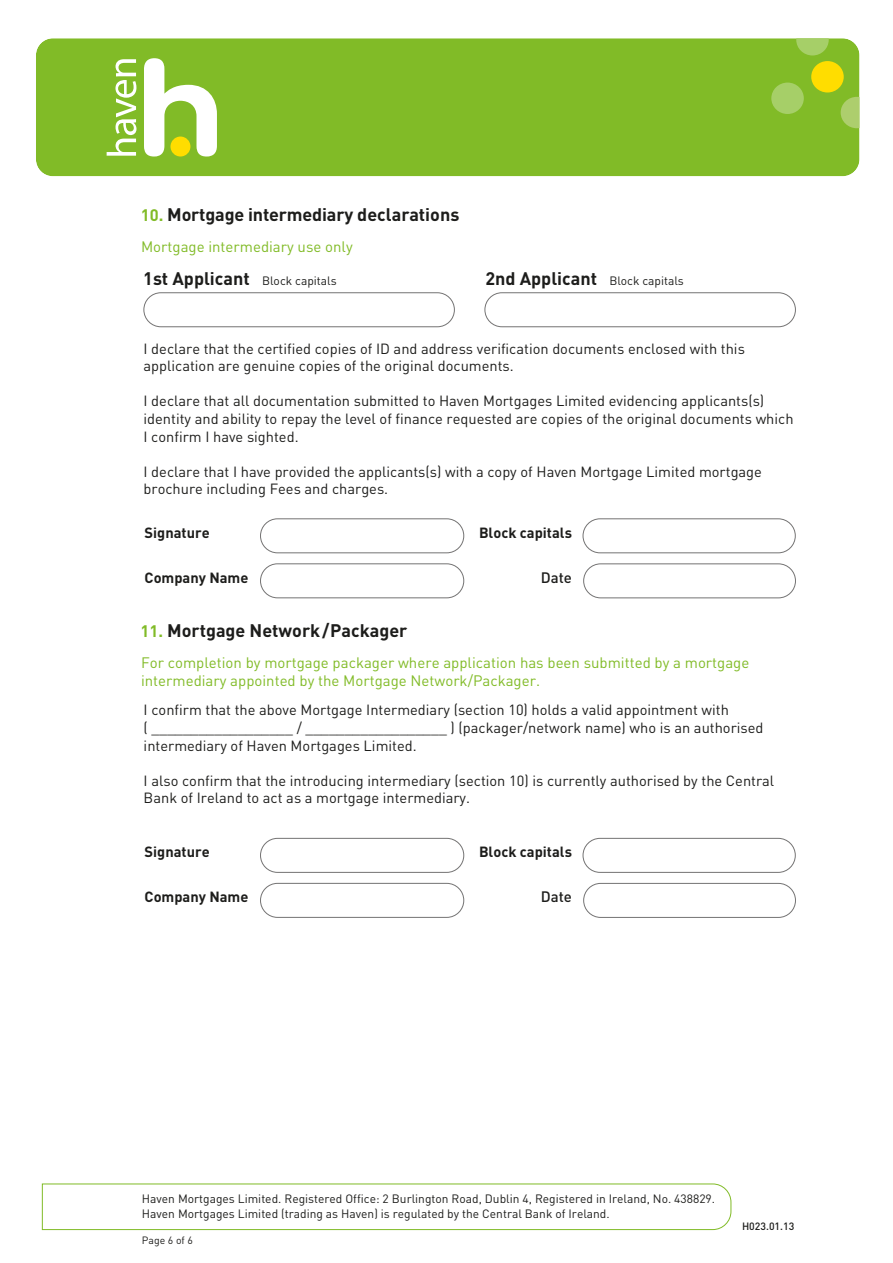
<style>
.page{position:relative;width:893px;height:1263px;background:#fff}
.page>*{position:absolute;margin:0;border:0;box-sizing:border-box;transform-origin:0 0}
.t1{font:700 18px "DIN";color:#1d1d1b}
.t2{font:15px/18px "DIN";color:#81bb27}
.t3{font:500 15px "DIN";color:#1d1d1b}
.t4{font:14.7px/17.5px "DIN";color:#1d1d1b}
.t5{font:700 14.7px "DIN";color:#1d1d1b}
.t6{font:12px/14.4px "DIN";color:#1d1d1b}
.t7{font:500 10.5px "DIN";color:#1d1d1b}
.t8{font:10.5px "DIN";color:#1d1d1b}
.s1{font-size:16.5px;color:#81bb27}
.s2{font-weight:700;font-size:18px}
</style>
<div class="page">
<div style="left:36px;top:38px;width:823px;height:138px;background:#81bb27"></div>
<div style="left:811px;top:61px;width:33px;height:31px;background:#fd0;border-radius:50%"></div>
<svg style="left:796px;top:38px;width:33px;height:17px"></svg>
<svg style="left:841px;top:97px;width:18px;height:31px"></svg>
<div style="left:771px;top:83px;width:33px;height:31px;background:#a6cf68;border-radius:50%"></div>
<svg style="left:107px;top:59px;width:29px;height:97px"></svg>
<svg style="left:144px;top:58px;width:73px;height:99px"></svg>
<div style="left:170px;top:137px;width:20px;height:19px;background:#fd0;border-radius:50%"></div>
<svg style="left:42px;top:1183px;width:690px;height:47px"></svg>
<div style="left:583px;top:518px;width:213px;height:35px;border:1px solid #747373;border-radius:17px"></div>
<div style="left:260px;top:563px;width:204px;height:35px;border:1px solid #747373;border-radius:17px"></div>
<div style="left:260px;top:518px;width:204px;height:35px;border:1px solid #747373;border-radius:17px"></div>
<div style="left:484px;top:292px;width:312px;height:35px;border:1px solid #747373;border-radius:17px"></div>
<div style="left:143px;top:292px;width:312px;height:35px;border:1px solid #747373;border-radius:17px"></div>
<div style="left:583px;top:563px;width:213px;height:35px;border:1px solid #747373;border-radius:17px"></div>
<div style="left:583px;top:838px;width:213px;height:35px;border:1px solid #747373;border-radius:17px"></div>
<div style="left:260px;top:883px;width:204px;height:35px;border:1px solid #747373;border-radius:17px"></div>
<div style="left:260px;top:838px;width:204px;height:35px;border:1px solid #747373;border-radius:17px"></div>
<div style="left:583px;top:883px;width:213px;height:35px;border:1px solid #747373;border-radius:17px"></div>
<p class="t1" style="left:141px;top:202px;width:320px"><span class="s1">10.</span> Mortgage intermediary declarations</p>
<p class="t2" style="left:141px;top:237px;width:213px">Mortgage intermediary use only</p>
<p class="t6" style="left:143px;top:273px;width:195px"><span class="s2">1st Applicant</span> Block capitals</p>
<p class="t6" style="left:485px;top:273px;width:200px"><span class="s2">2nd Applicant</span> Block capitals</p>
<p class="t4" style="left:144px;top:339px;width:603px">I declare that the certified copies of ID and address verification documents enclosed with this application are genuine copies of the original documents.</p>
<p class="t4" style="left:144px;top:392px;width:651px">I declare that all documentation submitted to Haven Mortgages Limited evidencing applicants(s) identity and ability to repay the level of finance requested are copies of the original documents which<br>I confirm I have sighted.</p>
<p class="t4" style="left:144px;top:462px;width:620px">I declare that I have provided the applicants(s) with a copy of Haven Mortgage Limited mortgage brochure including Fees and charges.</p>
<p class="t5" style="left:145px;top:523px;width:67px">Signature</p>
<p class="t5" style="left:479px;top:523px;width:94px">Block capitals</p>
<p class="t5" style="left:145px;top:568px;width:105px">Company Name</p>
<p class="t1" style="left:141px;top:619px;width:268px"><span class="s1">11.</span> Mortgage Network/Packager</p>
<p class="t3" style="left:541px;top:568px;width:33px">Date</p>
<p class="t2" style="left:141px;top:653px;width:610px">For completion by mortgage packager where application has been submitted by a mortgage intermediary appointed by the Mortgage Network/Packager.</p>
<p class="t4" style="left:144px;top:701px;width:621px">I confirm that the above Mortgage Intermediary (section 10) holds a valid appointment with<br>( __________________ / __________________ ) (packager/network name) who is an authorised intermediary of Haven Mortgages Limited.</p>
<p class="t4" style="left:144px;top:771px;width:632px">I also confirm that the introducing intermediary (section 10) is currently authorised by the Central<br>Bank of Ireland to act as a mortgage intermediary.</p>
<p class="t5" style="left:145px;top:842px;width:67px">Signature</p>
<p class="t5" style="left:479px;top:842px;width:94px">Block capitals</p>
<p class="t3" style="left:541px;top:887px;width:33px">Date</p>
<p class="t5" style="left:145px;top:887px;width:105px">Company Name</p>
<p class="t6" style="left:142px;top:1191px;width:575px">Haven Mortgages Limited. Registered Office: 2 Burlington Road, Dublin 4, Registered in Ireland, No. 438829.<br>Haven Mortgages Limited (trading as Haven) is regulated by the Central Bank of Ireland.</p>
<p class="t8" style="left:142px;top:1233px;width:53px">Page 6 of 6</p>
<p class="t7" style="left:742px;top:1219px;width:54px">H023.01.13</p>
</div>
